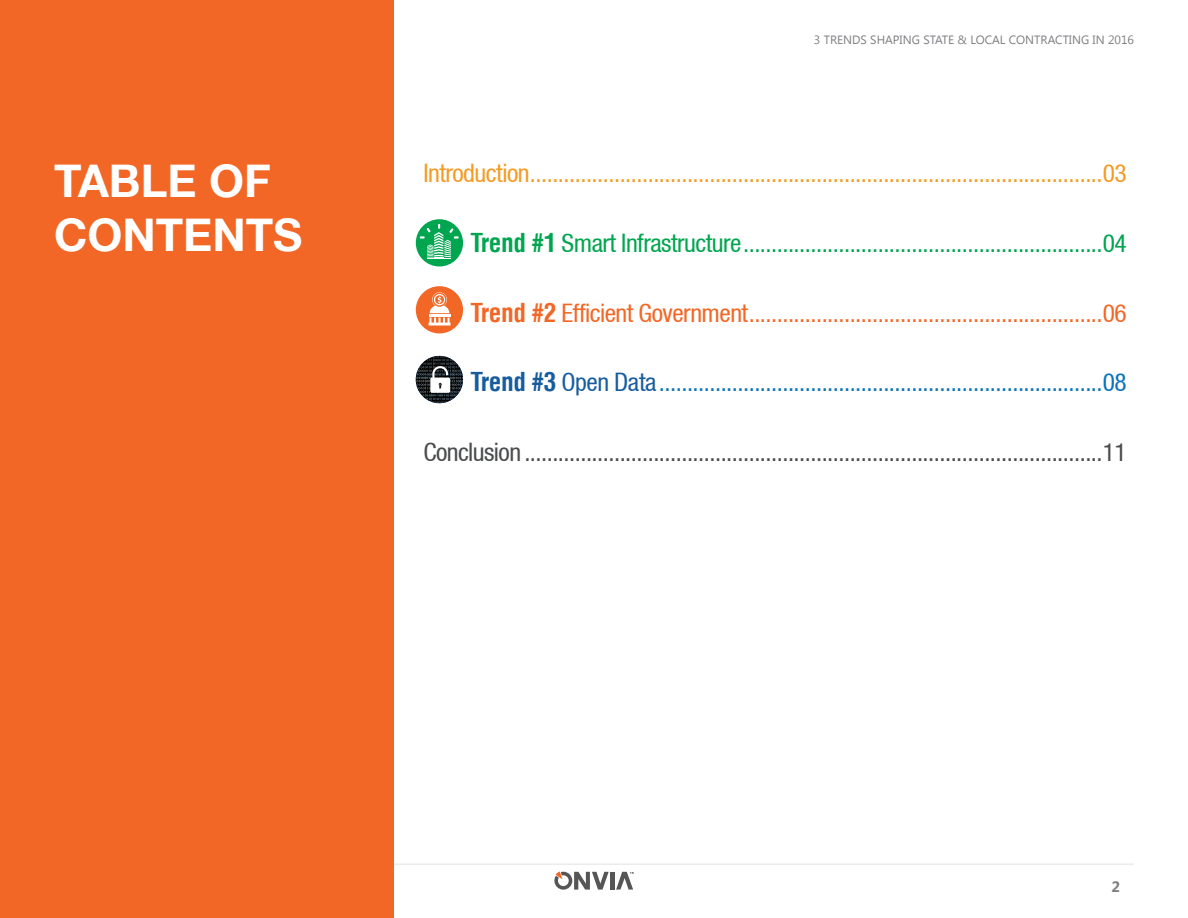
<style>
.page{position:relative;width:1188px;height:918px;background:#fff}
.page>*{position:absolute;margin:0;border:0;box-sizing:border-box;transform-origin:0 0}
.t1{font:700 45px/54px "Helvetica 75";color:#fff}
.t2{font:condensed 25.5px "Helvetica 57";letter-spacing:-.02em;color:#f49b24}
.t3{font:condensed 25.5px "Helvetica 57";letter-spacing:-.02em;color:#494b4c}
.t4{font:condensed 25.5px "Helvetica 57";letter-spacing:-.02em;color:#0c74bc}
.t5{font:condensed 25.5px "Helvetica 57";letter-spacing:-.02em;color:#00a54f}
.t6{font:condensed 25.5px "Helvetica 57";letter-spacing:-.02em;color:#f26725}
.t7{font:700 15px "Segoe UI";color:#7c7e81}
.t8{font:12px "Segoe UI";color:#7d7e82}
.s1{font-family:"Helvetica";font-weight:700}
.s2{font-family:"Helvetica";font-weight:700;color:#175d9e}
.s3{color:#175d9e}
</style>
<div class="page">
<hr style="left:54px;top:864px;width:1080px;height:1px;background:#e1e2e4">
<svg style="left:616px;top:872px;width:18px;height:18px"></svg>
<div style="left:610px;top:872px;width:5px;height:18px;background:#565656"></div>
<svg style="left:554px;top:872px;width:55px;height:18px"></svg>
<div style="left:0;top:0;width:393px;height:918px;background:#f26725"></div>
<svg style="left:416px;top:356px;width:47px;height:47px"></svg>
<div style="left:416px;top:219px;width:47px;height:47px;background:#00a54f;border-radius:50%"></div>
<svg style="left:420px;top:224px;width:39px;height:35px"></svg>
<div style="left:416px;top:286px;width:47px;height:47px;background:#f26725;border-radius:50%"></div>
<div style="left:432px;top:292px;width:15px;height:15px;border:2px solid #fff;border-radius:50%"></div>
<svg style="left:429px;top:293px;width:22px;height:33px"></svg>
<h1 class="t1" style="left:54px;top:153px;width:250px">TABLE OF<br>CONTENTS</h1>
<p class="t8" style="left:814px;top:32px;width:322px">3 TRENDS SHAPING STATE &amp; LOCAL CONTRACTING IN 2016</p>
<p class="t2" style="left:423px;top:158px;width:705px">Introduction......................................................................................................03</p>
<p class="t5" style="left:471px;top:228px;width:658px"><span class="s1">Trend #1</span> Smart Infrastructure................................................................04</p>
<p class="t6" style="left:471px;top:298px;width:658px"><span class="s1">Trend #2</span> Efficient Government...............................................................06</p>
<p class="t4" style="left:471px;top:368px;width:658px"><span class="s2">Trend #3</span> <span class="s3">Open Data</span>...............................................................................08</p>
<p class="t3" style="left:423px;top:437px;width:705px">Conclusion .......................................................................................................11</p>
<p class="t7" style="left:1112px;top:876px;width:10px">2</p>
</div>
